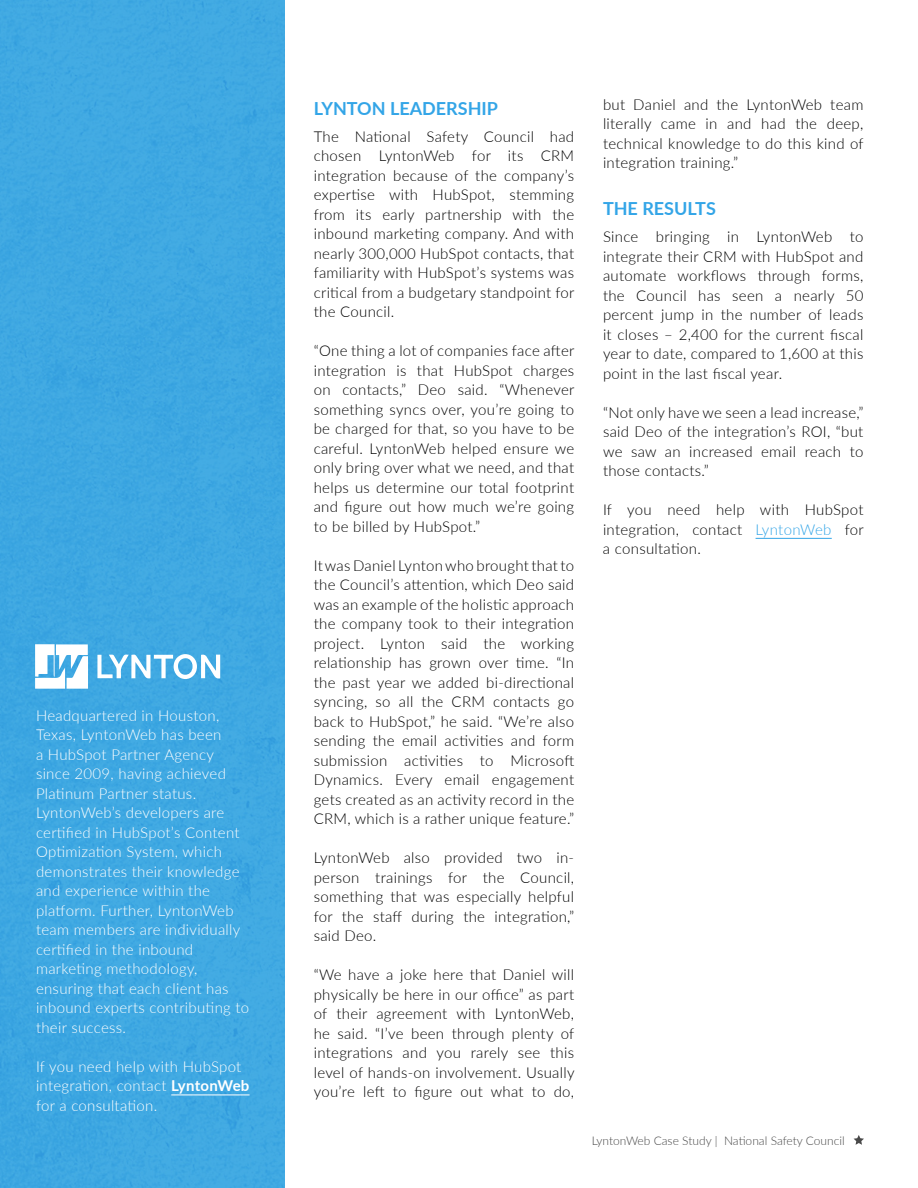
<style>
.page{position:relative;width:918px;height:1188px;background:#fff}
.page>*{position:absolute;margin:0;border:0;box-sizing:border-box;transform-origin:0 0}
.t1{font:700 18px "Lato";color:#33a5e7}
.t2{font:300 15px/19.5px "Lato";letter-spacing:.02em;color:#000;text-align:justify}
.t3{font:300 15px/19.5px "Lato";letter-spacing:.02em;color:#fff}
.t4{font:300 12px "Lato";color:#494949}
.s1{font-weight:700}
.s2{color:#33a5e7}
</style>
<div class="page">
<svg style="left:854px;top:1135px;width:10px;height:10px"></svg>
<div style="left:0;top:0;width:285px;height:1188px;background:#3fa8e2"></div>
<svg style="left:35px;top:644px;width:53px;height:45px"></svg>
<svg style="left:97px;top:654px;width:123px;height:25px"></svg>
<hr style="left:171px;top:1095px;width:79px;height:1px;background:#fff">
<hr style="left:756px;top:538px;width:76px;height:1px;background:#33a5e7">
<p class="t3" style="left:36px;top:705px;width:215px">Headquartered in Houston,<br>Texas, LyntonWeb has been<br>a HubSpot Partner Agency since 2009, having achieved<br>Platinum Partner status.<br>LyntonWeb’s developers are certified in HubSpot’s Content<br>Optimization System, which demonstrates their knowledge and experience within the platform. Further, LyntonWeb team members are individually certified in the inbound marketing methodology, ensuring that each client has inbound experts contributing to their success.</p>
<p class="t3" style="left:36px;top:1056px;width:215px">If you need help with HubSpot integration, contact <span class="s1">LyntonWeb </span>for a consultation.</p>
<p class="t1" style="left:314px;top:95px;width:186px">LYNTON LEADERSHIP</p>
<p class="t2" style="left:314px;top:126px;width:262px">The National Safety Council had chosen LyntonWeb for its CRM integration because of the company’s expertise with HubSpot, stemming from its early partnership with the inbound marketing company. And with nearly 300,000 HubSpot contacts, that familiarity with HubSpot’s systems was critical from a budgetary standpoint for the Council.</p>
<p class="t2" style="left:314px;top:341px;width:262px">“One thing a lot of companies face after integration is that HubSpot charges on contacts,” Deo said. “Whenever something syncs over, you’re going to be charged for that, so you have to be careful. LyntonWeb helped ensure we only bring over what we need, and that helps us determine our total footprint and figure out how much we’re going to be billed by HubSpot.”</p>
<p class="t2" style="left:314px;top:555px;width:262px">It was Daniel Lynton who brought that to the Council’s attention, which Deo said was an example of the holistic approach the company took to their integration project. Lynton said the working relationship has grown over time. “In the past year we added bi-directional syncing, so all the CRM contacts go back to HubSpot,” he said. “We’re also sending the email activities and form submission activities to Microsoft Dynamics. Every email engagement gets created as an activity record in the CRM, which is a rather unique feature.”</p>
<p class="t2" style="left:314px;top:848px;width:262px">LyntonWeb also provided two in&shy;person trainings for the Council, something that was especially helpful for the staff during the integration,” said Deo.</p>
<p class="t2" style="left:314px;top:965px;width:262px">“We have a joke here that Daniel will physically be here in our office” as part of their agreement with LyntonWeb, he said. “I’ve been through plenty of integrations and you rarely see this level of hands-on involvement. Usually you’re left to figure out what to do,</p>
<p class="t2" style="left:603px;top:94px;width:262px">but Daniel and the LyntonWeb team literally came in and had the deep, technical knowledge to do this kind of integration training.”</p>
<p class="t1" style="left:603px;top:195px;width:114px">THE RESULTS</p>
<p class="t2" style="left:603px;top:227px;width:262px">Since bringing in LyntonWeb to integrate their CRM with HubSpot and automate workflows through forms, the Council has seen a nearly 50 percent jump in the number of leads it closes – 2,400 for the current fiscal year to date, compared to 1,600 at this point in the last fiscal year.</p>
<p class="t2" style="left:603px;top:402px;width:262px">“Not only have we seen a lead increase,” said Deo of the integration’s ROI, “but we saw an increased email reach to those contacts.”</p>
<p class="t2" style="left:603px;top:500px;width:262px">If you need help with HubSpot integration, contact <span class="s2">LyntonWeb</span> for a consultation.</p>
<p class="t4" style="left:592px;top:1132px;width:255px">LyntonWeb Case Study | National Safety Council</p>
</div>
